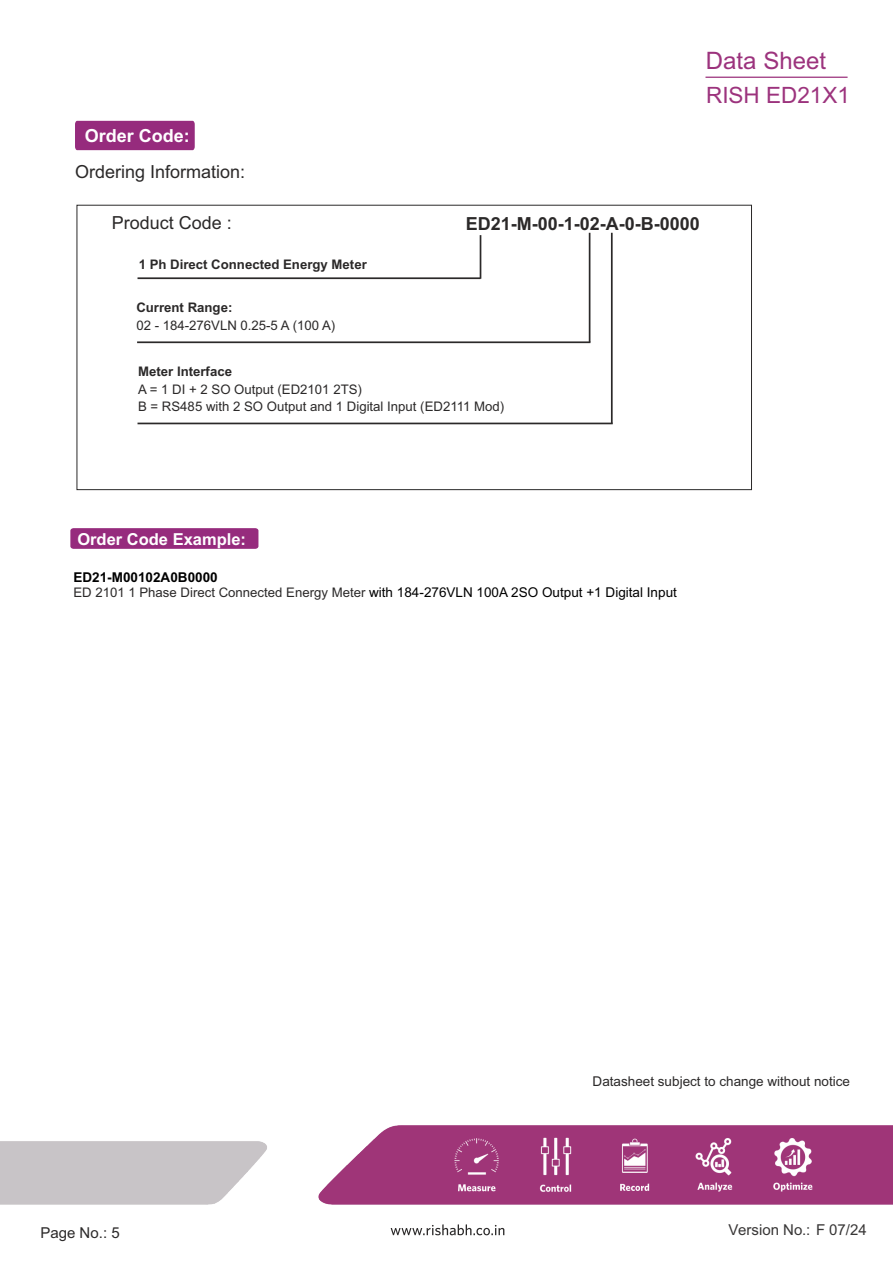
<style>
.page{position:relative;width:893px;height:1263px;background:#fff}
.page>*{position:absolute;margin:0;border:0;box-sizing:border-box;transform-origin:0 0}
.t1{font:24px "Arial";color:#9c337d}
.t2{font:22.5px "Arial";color:#9c337d}
.t3{font:18px "Arial";color:#2b2929}
.t4{font:700 18px "Arial";color:#2b2929}
.t5{font:700 18px "Arial";color:#fff}
.t6{font:700 16.5px "Arial";color:#fff}
.t7{font:15px "Arial";color:#383636}
.t8{font:15px "Arial";color:#2b2929}
.t9{font:13.5px/15.1px "Arial";color:#000}
.t10{font:13.5px "Arial";color:#2b2929}
.t11{font:13.2px/17.7px "Arial";color:#2b2929}
.t12{font:700 13.2px "Arial";color:#2b2929}
.s1{font-weight:700}
.s2{font-size:13.2px;color:#2b2929}
</style>
<div class="page">
<svg style="left:391px;top:1224px;width:113px;height:11px"></svg>
<div style="left:75px;top:121px;width:120px;height:29px;background:#962b7d"></div>
<hr style="left:705px;top:77px;width:143px;height:1px;background:#9c337d">
<hr style="left:138px;top:277px;width:342px;height:2px;background:#2b2929">
<hr style="left:138px;top:423px;width:475px;height:1px;background:#2b2929">
<hr style="left:611px;top:233px;width:2px;height:190px;background:#2b2929">
<hr style="left:480px;top:235px;width:1px;height:44px;background:#2b2929">
<hr style="left:589px;top:233px;width:1px;height:109px;background:#2b2929">
<hr style="left:137px;top:341px;width:453px;height:2px;background:#2b2929">
<svg style="left:70px;top:528px;width:188px;height:21px;background:#972e7f"></svg>
<img style="left:0;top:1125px;width:893px;height:80px">
<h1 class="t1" style="left:706px;top:51px;width:122px">Data Sheet</h1>
<h3 class="t5" style="left:85px;top:128px;width:107px">Order Code:</h3>
<h3 class="t3" style="left:75px;top:165px;width:172px">Ordering Information:</h3>
<h2 class="t2" style="left:706px;top:86px;width:145px">RISH ED21X1</h2>
<h3 class="t3" style="left:112px;top:216px;width:122px">Product Code :</h3>
<p class="t12" style="left:139px;top:259px;width:230px">1 Ph Direct Connected Energy Meter</p>
<p class="t12" style="left:136px;top:303px;width:98px">Current Range:</p>
<p class="t11" style="left:136px;top:318px;width:200px">02 - 184-276VLN 0.25-5 A (100 A)</p>
<h3 class="t4" style="left:466px;top:216px;width:236px">ED21-M-00-1-02-A-0-B-0000</h3>
<p class="t12" style="left:138px;top:366px;width:95px">Meter Interface</p>
<p class="t11" style="left:138px;top:381px;width:368px">A = 1 DI + 2 SO Output (ED2101 2TS)<br>B = RS485 with 2 SO Output and 1 Digital Input (ED2111 Mod)</p>
<p class="t6" style="left:77px;top:533px;width:170px">Order Code Example:</p>
<p class="t9" style="left:73px;top:571px;width:605px"><span class="s1">ED21-M00102A0B0000<br></span><span class="s2">ED 2101 1 Phase Direct Connected Energy Meter</span> with 184-276VLN 100A 2SO Output +1 Digital Input</p>
<p class="t8" style="left:40px;top:1227px;width:81px">Page No.: 5</p>
<p class="t10" style="left:593px;top:1076px;width:259px">Datasheet subject to change without notice</p>
<p class="t7" style="left:728px;top:1224px;width:140px">Version No.: F 07/24</p>
</div>
